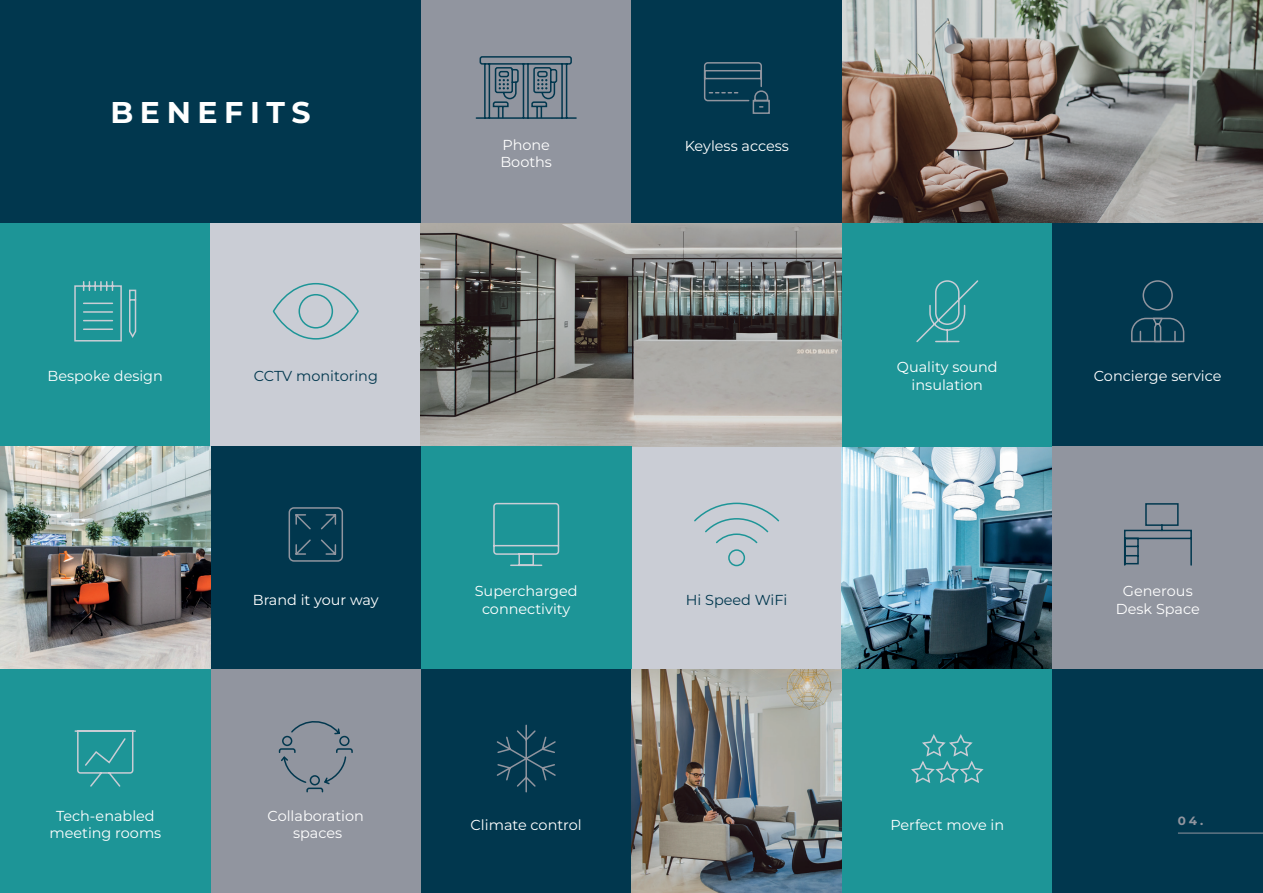
<style>
.page{position:relative;width:1263px;height:893px;background:#fff}
.page>*{position:absolute;margin:0;border:0;box-sizing:border-box;transform-origin:0 0}
.t1{font:700 30px "Montserrat";letter-spacing:.22em;color:#fff}
.t2{font:14.4px/17.2px "Montserrat";color:#fff;text-align:center}
.t3{font:14.4px "Montserrat";color:#01374e}
.t4{font:700 12px "Montserrat";color:#91959f}
</style>
<div class="page">
<div style="left:0;top:0;width:421px;height:223px;background:#01374e"></div>
<div style="left:631px;top:446px;width:211px;height:224px;background:#cacdd5"></div>
<img style="left:842px;top:446px;width:210px;height:224px">
<div style="left:421px;top:0;width:210px;height:223px;background:#91959f"></div>
<div style="left:631px;top:0;width:211px;height:223px;background:#01374e"></div>
<img style="left:842px;top:0;width:421px;height:223px">
<div style="left:0;top:223px;width:211px;height:223px;background:#1d9597"></div>
<div style="left:211px;top:223px;width:210px;height:223px;background:#cacdd5"></div>
<img style="left:421px;top:223px;width:421px;height:223px">
<div style="left:842px;top:223px;width:210px;height:223px;background:#1d9597"></div>
<div style="left:1052px;top:223px;width:211px;height:223px;background:#01374e"></div>
<div style="left:211px;top:446px;width:210px;height:224px;background:#01374e"></div>
<div style="left:421px;top:446px;width:210px;height:224px;background:#1d9597"></div>
<img style="left:0;top:446px;width:211px;height:224px">
<div style="left:211px;top:670px;width:210px;height:223px;background:#91959f"></div>
<div style="left:1052px;top:446px;width:211px;height:224px;background:#91959f"></div>
<div style="left:421px;top:670px;width:210px;height:223px;background:#01374e"></div>
<img style="left:631px;top:670px;width:211px;height:223px">
<div style="left:842px;top:670px;width:210px;height:223px;background:#1d9597"></div>
<div style="left:0;top:670px;width:211px;height:223px;background:#1d9597"></div>
<div style="left:1052px;top:670px;width:211px;height:223px;background:#01374e"></div>
<svg style="left:272px;top:283px;width:87px;height:57px"></svg>
<svg style="left:74px;top:281px;width:63px;height:61px"></svg>
<svg style="left:916px;top:280px;width:63px;height:63px"></svg>
<svg style="left:1131px;top:280px;width:54px;height:63px"></svg>
<hr style="left:1178px;top:833px;width:85px;height:1px;background:#91959f">
<svg style="left:694px;top:502px;width:86px;height:65px"></svg>
<svg style="left:493px;top:502px;width:67px;height:65px"></svg>
<svg style="left:288px;top:507px;width:55px;height:55px"></svg>
<svg style="left:1124px;top:503px;width:68px;height:63px"></svg>
<svg style="left:703px;top:62px;width:67px;height:52px"></svg>
<svg style="left:496px;top:724px;width:60px;height:69px"></svg>
<svg style="left:911px;top:734px;width:73px;height:49px"></svg>
<svg style="left:74px;top:730px;width:62px;height:57px"></svg>
<svg style="left:475px;top:56px;width:102px;height:63px"></svg>
<svg style="left:278px;top:721px;width:75px;height:72px"></svg>
<h1 class="t1" style="left:110px;top:91px;width:202px">BENEFITS</h1>
<p class="t2" style="left:502px;top:136px;width:49px">Phone</p>
<p class="t2" style="left:685px;top:137px;width:106px">Keyless access</p>
<p class="t2" style="left:500px;top:153px;width:53px">Booths</p>
<p class="t2" style="left:48px;top:367px;width:117px">Bespoke design</p>
<p class="t3" style="left:254px;top:366px;width:126px">CCTV monitoring</p>
<p class="t2" style="left:897px;top:358px;width:102px">Quality sound insulation</p>
<p class="t2" style="left:1094px;top:367px;width:129px">Concierge service</p>
<p class="t2" style="left:49px;top:807px;width:113px">Tech-enabled meeting rooms</p>
<p class="t2" style="left:475px;top:582px;width:104px">Supercharged connectivity</p>
<p class="t2" style="left:253px;top:591px;width:127px">Brand it your way</p>
<p class="t2" style="left:1116px;top:582px;width:85px">Generous<br>Desk Space</p>
<p class="t3" style="left:686px;top:590px;width:103px">Hi Speed WiFi</p>
<p class="t2" style="left:268px;top:807px;width:98px">Collaboration spaces</p>
<p class="t2" style="left:890px;top:815px;width:115px">Perfect move in</p>
<p class="t2" style="left:471px;top:815px;width:113px">Climate control</p>
<p class="t4" style="left:1178px;top:812px;width:27px">04.</p>
</div>
